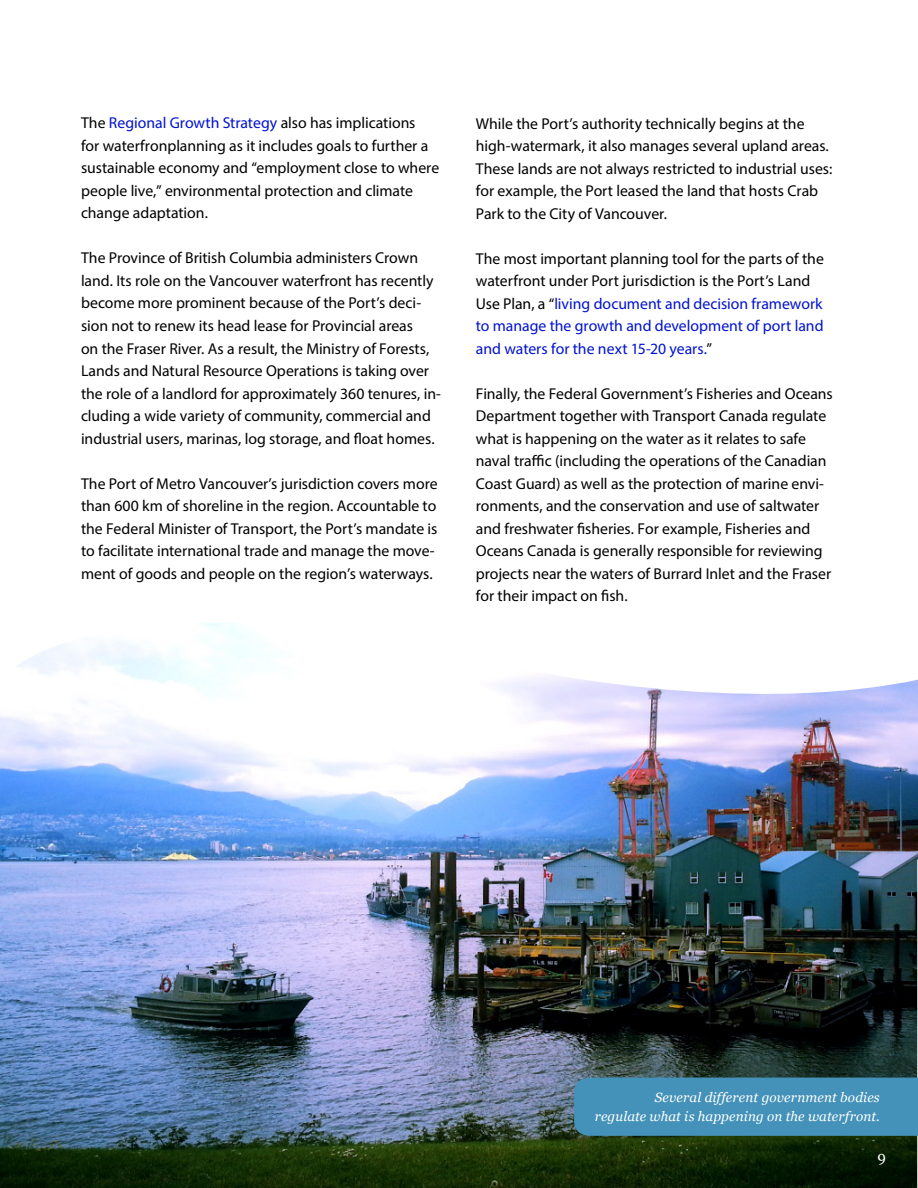
<style>
.page{position:relative;width:918px;height:1188px;background:#fff}
.page>*{position:absolute;margin:0;border:0;box-sizing:border-box;transform-origin:0 0}
.t1{font:15.75px/22.5px "Myriad Pro";letter-spacing:-.005em;color:#000}
.t2{font:15.75px/22.5px "Myriad Pro";color:#0012d1}
.t3{font:15px "Georgia";color:#fff}
.t4{font:italic 13.5px/18.8px "Georgia";letter-spacing:.01em;color:#fff;text-align:right}
.s1{color:#0012d1}
.s2{color:#000}
</style>
<div class="page">
<img style="left:0;top:623px;width:918px;height:565px">
<div style="left:574px;top:1078px;width:344px;height:58px;background:#4492b9"></div>
<p class="t1" style="left:81px;top:112px;width:360px">The <span class="s1">Regional Growth Strategy</span> also has implications<br>for waterfronplanning as it includes goals to further a sustainable economy and “employment close to where people live,” environmental protection and climate change adaptation.</p>
<p class="t1" style="left:81px;top:247px;width:362px">The Province of British Columbia administers Crown land. Its role on the Vancouver waterfront has recently become more prominent because of the Port’s deci&shy;sion not to renew its head lease for Provincial areas<br>on the Fraser River. As a result, the Ministry of Forests, Lands and Natural Resource Operations is taking over the role of a landlord for approximately 360 tenures, in&shy;cluding a wide variety of community, commercial and industrial users, marinas, log storage, and float homes.</p>
<p class="t1" style="left:81px;top:472px;width:358px">The Port of Metro Vancouver’s jurisdiction covers more than 600 km of shoreline in the region. Accountable to the Federal Minister of Transport, the Port’s mandate is to facilitate international trade and manage the move&shy;ment of goods and people on the region’s waterways.</p>
<p class="t1" style="left:476px;top:112px;width:358px">While the Port’s authority technically begins at the high-watermark, it also manages several upland areas.<br>These lands are not always restricted to industrial uses: for example, the Port leased the land that hosts Crab Park to the City of Vancouver.</p>
<p class="t2" style="left:476px;top:247px;width:350px"><span class="s2">The most important planning tool for the parts of the waterfront under Port jurisdiction is the Port’s Land Use Plan, a “</span>living document and decision framework to manage the growth and development of port land and waters for the next 15-20 years.<span class="s2">”</span></p>
<p class="t1" style="left:476px;top:382px;width:358px">Finally, the Federal Government’s Fisheries and Oceans Department together with Transport Canada regulate what is happening on the water as it relates to safe naval traffic (including the operations of the Canadian Coast Guard) as well as the protection of marine envi&shy;ronments, and the conservation and use of saltwater and freshwater fisheries. For example, Fisheries and Oceans Canada is generally responsible for reviewing projects near the waters of Burrard Inlet and the Fraser for their impact on fish.</p>
<p class="t4" style="left:595px;top:1088px;width:287px">Several different government bodies<br>regulate what is happening on the waterfront.</p>
<p class="t3" style="left:878px;top:1147px;width:10px">9</p>
</div>
